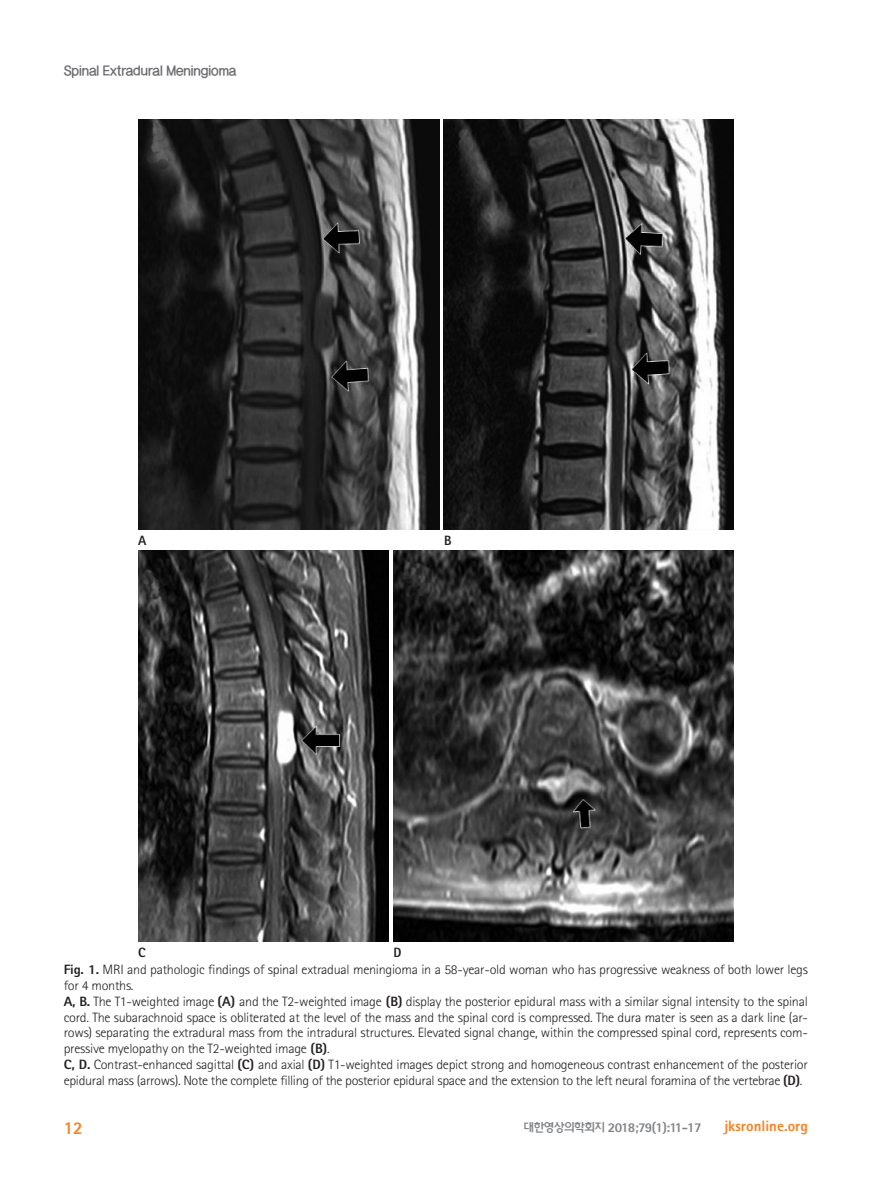
<style>
.page{position:relative;width:893px;height:1191px;background:#fff}
.page>*{position:absolute;margin:0;border:0;box-sizing:border-box;transform-origin:0 0}
.t1{font:800 18px "Rotis Sans Serif Std";color:#f58220;scale:.95 1}
.t2{font:800 15px "Rotis Sans Serif Std";color:#f58220}
.t3{font:300 13.5px/15.8px "Rotis Sans Serif Std";letter-spacing:-.02em;color:#231f20;scale:1.05 1}
.t4{font:13.5px "Y Dotum 140";letter-spacing:-.05em;color:#6c6d70}
.t5{font:800 13.5px "Rotis Sans Serif Std";letter-spacing:-.05em;color:#808285}
.t6{font:800 13.5px "Rotis Sans Serif Std";color:#231f20}
.s1{font-weight:800}
.s2{font-family:"Y Dotum 140";font-weight:400;font-size:12px}
</style>
<div class="page">
<img style="left:138px;top:119px;width:301px;height:410px">
<img style="left:444px;top:119px;width:289px;height:410px">
<img style="left:138px;top:551px;width:251px;height:390px">
<img style="left:393px;top:551px;width:340px;height:390px">
<p class="t4" style="left:64px;top:63px;width:175px">Spinal Extradural Meningioma</p>
<p class="t6" style="left:138px;top:532px;width:10px">A</p>
<p class="t6" style="left:138px;top:943px;width:9px">C</p>
<p class="t6" style="left:444px;top:532px;width:9px">B</p>
<p class="t6" style="left:393px;top:943px;width:10px">D</p>
<p class="t3" style="left:64px;top:962px;width:710px"><span class="s1">Fig. 1.</span> MRI and pathologic findings of spinal extradual meningioma in a 58-year-old woman who has progressive weakness of both lower legs for 4 months.<br><span class="s1">A, B.</span> The T1-weighted image <span class="s1">(A)</span> and the T2-weighted image <span class="s1">(B)</span> display the posterior epidural mass with a similar signal intensity to the spinal cord. The subarachnoid space is obliterated at the level of the mass and the spinal cord is compressed. The dura mater is seen as a dark line (ar&shy;rows) separating the extradural mass from the intradural structures. Elevated signal change, within the compressed spinal cord, represents com&shy;pressive myelopathy on the T2-weighted image <span class="s1">(B)</span>.<br><span class="s1">C, D.</span> Contrast-enhanced sagittal <span class="s1">(C)</span> and axial <span class="s1">(D)</span> T1-weighted images depict strong and homogeneous contrast enhancement of the posterior epidural mass (arrows). Note the complete filling of the posterior epidural space and the extension to the left neural foramina of the vertebrae <span class="s1">(D)</span>.</p>
<h1 class="t1" style="left:64px;top:1116px;width:22px">12</h1>
<p class="t5" style="left:523px;top:1118px;width:180px"><span class="s2">대한영상의학회지</span> 2018;79(1):11-17</p>
<p class="t2" style="left:724px;top:1116px;width:85px">jksronline.org</p>
</div>
